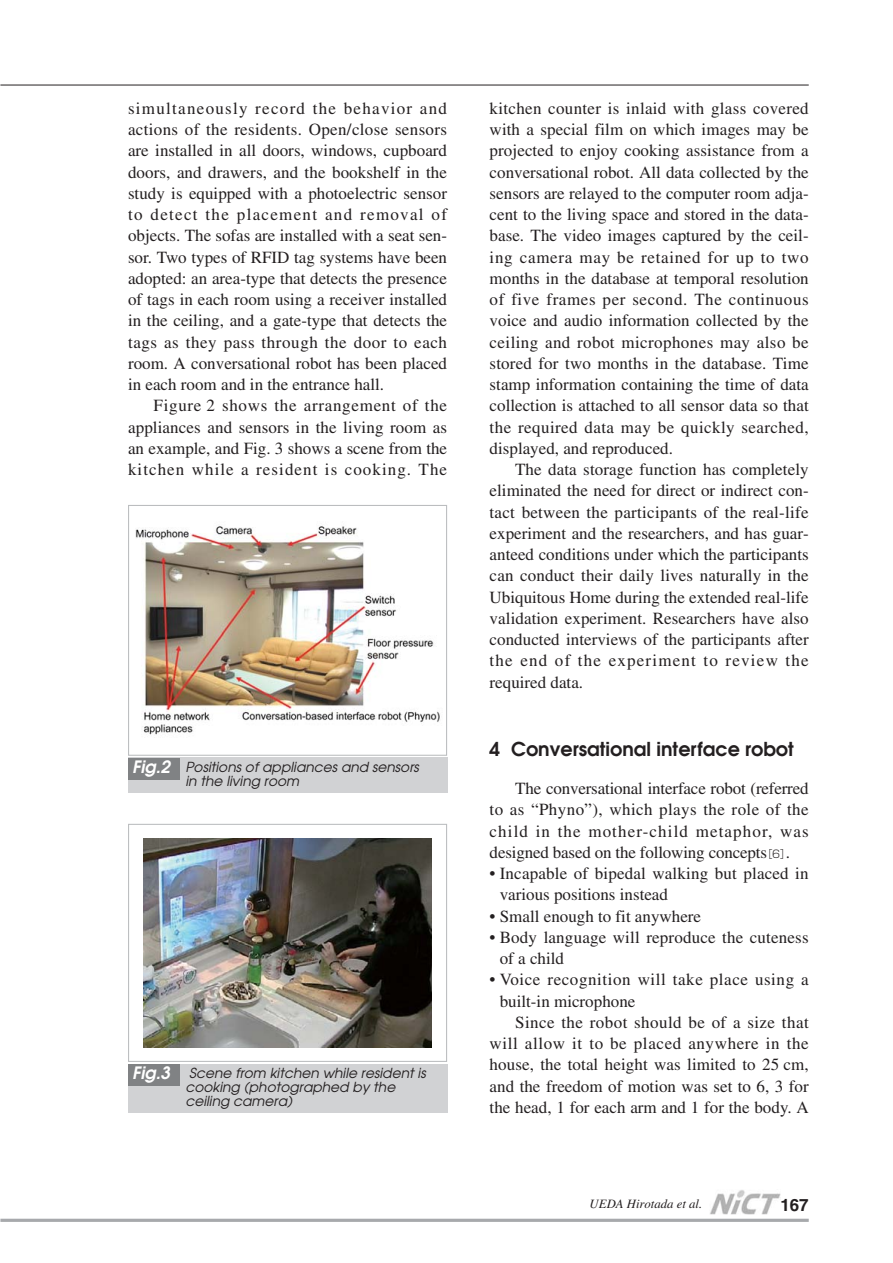
<style>
.page{position:relative;width:893px;height:1263px;background:#fff}
.page>*{position:absolute;margin:0;border:0;box-sizing:border-box;transform-origin:0 0}
.t1{font:600 19.2px "Avant Garde";color:#231f20}
.t2{font:16.95px/21.3px "Times";color:#231f20;text-align:justify}
.t3{font:16.95px/21.3px "Times";letter-spacing:.035em;color:#231f20}
.t4{font:700 16.95px "Helvetica";color:#231f20}
.t5{font:italic 13.8px/13.8px "Avant Garde";color:#231f20}
.t6{font:italic 12.75px "Times";color:#231f20}
.s1{font-weight:600;font-size:16.95px;color:#fff}
.s2{font-family:"Shin Go";font-weight:300;font-size:10.65px}
</style>
<div class="page">
<hr style="left:0;top:85px;width:808px;height:1px;background:#231f20">
<hr style="left:0;top:1219px;width:808px;height:3px;background:#a7a9ac">
<img style="left:710px;top:1190px;width:70px;height:25px">
<img style="left:135px;top:526px;width:305px;height:209px">
<div style="left:128px;top:505px;width:319px;height:251px;border:1px solid #bbbdbf"></div>
<div style="left:128px;top:758px;width:319px;height:35px;background:#d1d2d4"></div>
<div style="left:128px;top:758px;width:51px;height:21px;background:#808284"></div>
<img style="left:144px;top:838px;width:287px;height:209px">
<div style="left:128px;top:824px;width:319px;height:238px;border:1px solid #bbbdbf"></div>
<div style="left:128px;top:1064px;width:319px;height:49px;background:#d1d2d4"></div>
<div style="left:128px;top:1064px;width:51px;height:21px;background:#808284"></div>
<p class="t2" style="left:128px;top:99px;width:320px">simultaneously record the behavior and actions of the residents. Open/close sensors are installed in all doors, windows, cupboard doors, and drawers, and the bookshelf in the study is equipped with a photoelectric sensor to detect the placement and removal of objects. The sofas are installed with a seat sen&shy;sor. Two types of RFID tag systems have been adopted: an area-type that detects the presence of tags in each room using a receiver installed in the ceiling, and a gate-type that detects the tags as they pass through the door to each room. A conversational robot has been placed in each room and in the entrance hall.</p>
<p class="t2" style="left:128px;top:397px;width:320px;text-indent:26px">Figure 2 shows the arrangement of the appliances and sensors in the living room as an example, and Fig. 3 shows a scene from the kitchen while a resident is cooking. The</p>
<p class="t5" style="left:185px;top:762px;width:235px;text-indent:-53px"><span class="s1">Fig.2</span> Positions of appliances and sensors in the living room</p>
<p class="t5" style="left:185px;top:1068px;width:242px;text-indent:-53px"><span class="s1">Fig.3</span> Scene from kitchen while resident is cooking (photographed by the ceiling camera)</p>
<p class="t2" style="left:489px;top:99px;width:320px">kitchen counter is inlaid with glass covered with a special film on which images may be projected to enjoy cooking assistance from a conversational robot. All data collected by the sensors are relayed to the computer room adja&shy;cent to the living space and stored in the data&shy;base. The video images captured by the ceil&shy;ing camera may be retained for up to two months in the database at temporal resolution of five frames per second. The continuous voice and audio information collected by the ceiling and robot microphones may also be stored for two months in the database. Time stamp information containing the time of data collection is attached to all sensor data so that the required data may be quickly searched, displayed, and reproduced.</p>
<p class="t2" style="left:489px;top:460px;width:320px;text-indent:26px">The data storage function has completely eliminated the need for direct or indirect con&shy;tact between the participants of the real-life experiment and the researchers, and has guar&shy;anteed conditions under which the participants can conduct their daily lives naturally in the Ubiquitous Home during the extended real-life validation experiment. Researchers have also conducted interviews of the participants after the end of the experiment to review the required data.</p>
<p class="t1" style="left:489px;top:742px;width:306px">4 Conversational interface robot</p>
<p class="t2" style="left:489px;top:779px;width:320px;text-indent:26px">The conversational interface robot (referred to as “Phyno”), which plays the role of the child in the mother-child metaphor, was designed based on the following concepts<span class="s2">［6］</span>.</p>
<p class="t2" style="left:500px;top:864px;width:310px;text-indent:-10px">• Incapable of bipedal walking but placed in various positions instead</p>
<p class="t2" style="left:489px;top:907px;width:213px">• Small enough to fit anywhere</p>
<p class="t2" style="left:500px;top:928px;width:310px;text-indent:-10px">• Body language will reproduce the cuteness of a child</p>
<p class="t3" style="left:500px;top:971px;width:310px;text-indent:-10px">• Voice recognition will take place using a built-in microphone</p>
<p class="t2" style="left:489px;top:1013px;width:320px;text-indent:26px">Since the robot should be of a size that will allow it to be placed anywhere in the house, the total height was limited to 25 cm, and the freedom of motion was set to 6, 3 for the head, 1 for each arm and 1 for the body. A</p>
<p class="t6" style="left:589px;top:1199px;width:114px">UEDA Hirotada et al.</p>
<p class="t4" style="left:780px;top:1199px;width:30px">167</p>
</div>
